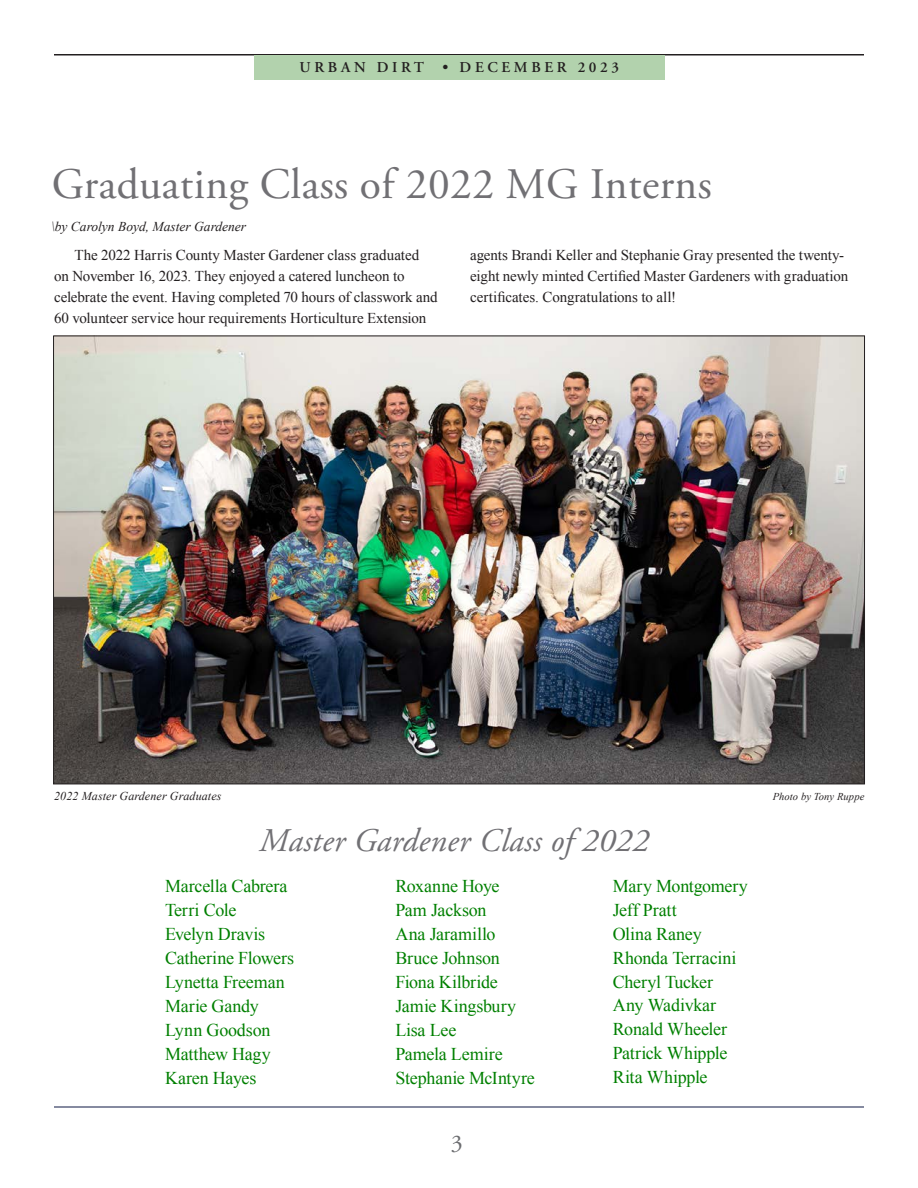
<style>
.page{position:relative;width:918px;height:1188px;background:#fff}
.page>*{position:absolute;margin:0;border:0;box-sizing:border-box;transform-origin:0 0}
.Headline_36_color{font:43.5px "Adobe Garamond Pro";letter-spacing:.01em;color:#717074}
.Headline_36_color-2{font:italic 33px "Adobe Garamond Pro";letter-spacing:.01em;color:#717074}
.t1{font:24px "Adobe Garamond Pro";color:#6c6d70}
.Body1{font:18px "Times New Roman";letter-spacing:-.01em;color:#008000}
.Body1-2{font:18px "Times New Roman";letter-spacing:-.03em;color:#008000}
.Body1-3{font:15px/21px "Times New Roman";letter-spacing:-.005em;color:#231f20}
.t2{font:600 15px "Adobe Garamond Pro";letter-spacing:.245em;color:#231f20}
.Byline{font:italic 13.5px "Times New Roman";color:#231f20}
.Headline_36_color-3{font:italic 12px "Times New Roman";letter-spacing:.01em;color:#231f20}
.Headline_36_color-4{font:italic 10.5px "Times New Roman";letter-spacing:.01em;color:#231f20}
</style>
<div class="page">
<hr style="left:54px;top:1106px;width:810px;height:2px;background:#5e6481">
<hr style="left:54px;top:54px;width:810px;height:2px;background:#231f20">
<div style="left:254px;top:55px;width:411px;height:25px;background:#b2d2ad"></div>
<img style="left:55px;top:338px;width:808px;height:444px">
<p class="t2" style="left:300px;top:59px;width:321px">URBAN DIRT • DECEMBER 2023</p>
<p class="Headline_36_color" style="left:52px;top:159px;width:661px">Graduating Class of 2022 MG Interns</p>
<p class="Body1-3" style="left:470px;top:244px;width:380px">agents Brandi Keller and Stephanie Gray presented the twenty&shy;eight newly minted Certified Master Gardeners with graduation certificates. Congratulations to all!</p>
<p class="Byline" style="left:51px;top:217px;width:197px">\by Carolyn Boyd, Master Gardener</p>
<p class="Body1-3" style="left:74px;top:244px;width:346px">The 2022 Harris County Master Gardener class graduated</p>
<p class="Body1-3" style="left:54px;top:265px;width:385px">on November 16, 2023. They enjoyed a catered luncheon to celebrate the event. Having completed 70 hours of classwork and<br>60 volunteer service hour requirements Horticulture Extension</p>
<p class="Headline_36_color-3" style="left:54px;top:788px;width:169px">2022 Master Gardener Graduates</p>
<p class="Headline_36_color-4" style="left:773px;top:789px;width:93px">Photo by Tony Ruppe</p>
<p class="Headline_36_color-2" style="left:259px;top:820px;width:391px">Master Gardener Class of 2022</p>
<p class="Body1" style="left:165px;top:873px;width:124px">Marcella Cabrera</p>
<p class="Body1" style="left:165px;top:897px;width:73px">Terri Cole</p>
<p class="Body1" style="left:165px;top:921px;width:102px">Evelyn Dravis</p>
<p class="Body1" style="left:165px;top:945px;width:131px">Catherine Flowers</p>
<p class="Body1" style="left:165px;top:969px;width:121px">Lynetta Freeman</p>
<p class="Body1" style="left:165px;top:993px;width:95px">Marie Gandy</p>
<p class="Body1" style="left:165px;top:1017px;width:107px">Lynn Goodson</p>
<p class="Body1" style="left:165px;top:1041px;width:107px">Matthew Hagy</p>
<p class="Body1" style="left:165px;top:1065px;width:93px">Karen Hayes</p>
<p class="Body1-2" style="left:395px;top:873px;width:105px">Roxanne Hoye</p>
<p class="Body1" style="left:395px;top:897px;width:93px">Pam Jackson</p>
<p class="Body1" style="left:395px;top:921px;width:102px">Ana Jaramillo</p>
<p class="Body1" style="left:395px;top:945px;width:106px">Bruce Johnson</p>
<p class="Body1" style="left:395px;top:969px;width:104px">Fiona Kilbride</p>
<p class="Body1" style="left:395px;top:993px;width:122px">Jamie Kingsbury</p>
<p class="Body1" style="left:395px;top:1017px;width:62px">Lisa Lee</p>
<p class="Body1" style="left:395px;top:1041px;width:109px">Pamela Lemire</p>
<p class="Body1" style="left:395px;top:1065px;width:141px">Stephanie McIntyre</p>
<h3 class="t1" style="left:451px;top:1129px;width:13px">3</h3>
<p class="Body1" style="left:613px;top:873px;width:137px">Mary Montgomery</p>
<p class="Body1" style="left:613px;top:897px;width:65px">Jeff Pratt</p>
<p class="Body1" style="left:613px;top:921px;width:90px">Olina Raney</p>
<p class="Body1" style="left:613px;top:945px;width:125px">Rhonda Terracini</p>
<p class="Body1" style="left:613px;top:969px;width:102px">Cheryl Tucker</p>
<p class="Body1" style="left:613px;top:993px;width:105px">Any Wadivkar</p>
<p class="Body1" style="left:613px;top:1017px;width:116px">Ronald Wheeler</p>
<p class="Body1" style="left:613px;top:1041px;width:116px">Patrick Whipple</p>
<p class="Body1" style="left:613px;top:1065px;width:96px">Rita Whipple</p>
</div>
